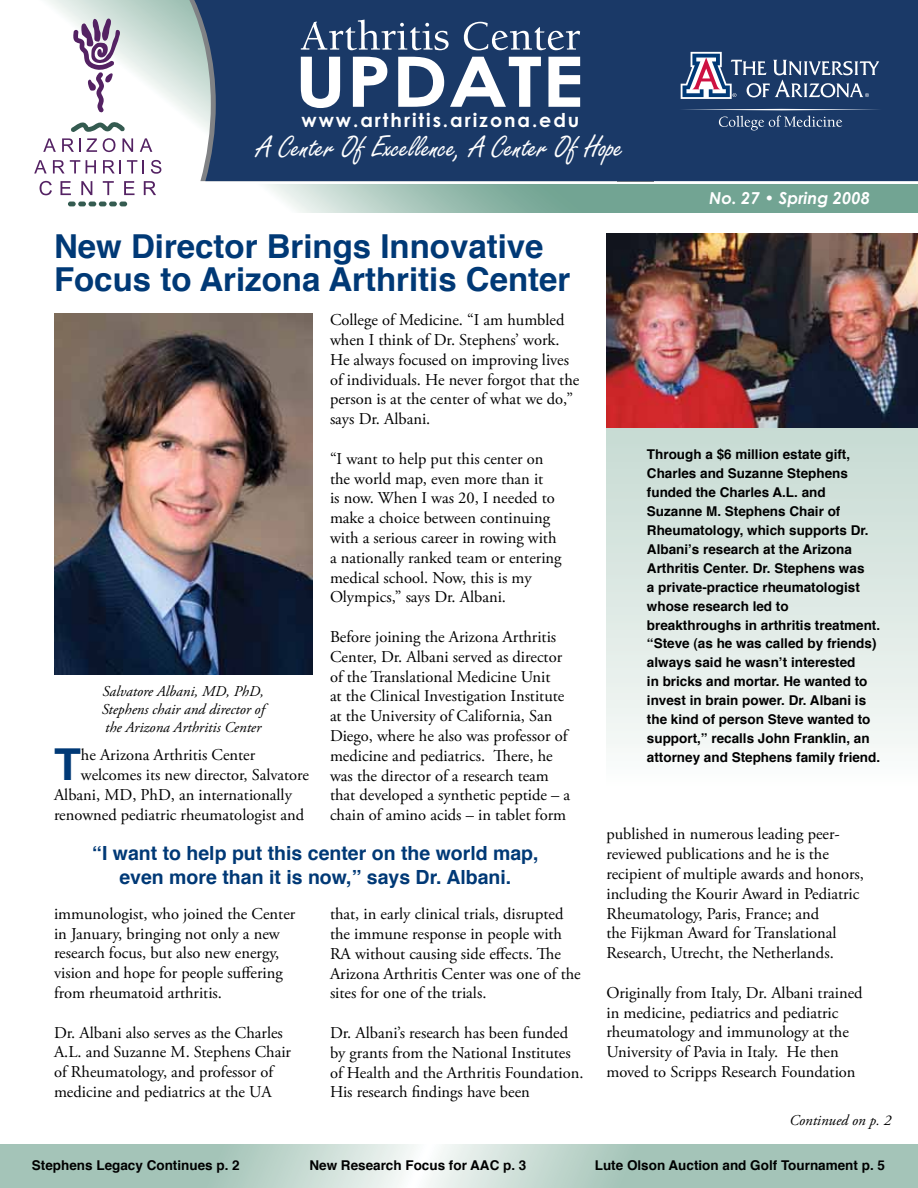
<style>
.page{position:relative;width:918px;height:1188px;background:#fff}
.page>*{position:absolute;margin:0;border:0;box-sizing:border-box;transform-origin:0 0}
.t1{font:700 43.95px "Helvetica";color:#003976}
.t2{font:700 33px/33px "Helvetica";color:#003976}
.t3{font:32.4px "Freestyle Script";letter-spacing:-.01em;color:#fff}
.t4{font:700 19.5px/24px "Helvetica";color:#003976;text-align:center}
.t5{font:700 19.05px "Century Gothic";letter-spacing:.1em;color:#fff}
.t6{font:16.5px/19.8px "Adobe Garamond Pro";color:#000}
.t7{font:italic 700 16.5px "Century Gothic";color:#fff}
.t8{font:italic 15px/18px "Adobe Garamond Pro";color:#000;text-align:justify}
.t9{font:700 13.5px/18.9px "Helvetica";color:#000}
</style>
<div class="page">
<svg style="left:606px;top:427px;width:312px;height:319px;background:#dce7e2"></svg>
<svg style="left:0;top:1144px;width:918px;height:44px;background:#b6d0c6"></svg>
<img style="left:54px;top:313px;width:258px;height:362px">
<img style="left:606px;top:234px;width:312px;height:193px">
<svg style="left:39px;top:185px;width:879px;height:28px"></svg>
<svg style="left:34px;top:0;width:149px;height:174px"></svg>
<div style="left:188px;top:0;width:730px;height:181px;background:#1a3967"></div>
<svg style="left:679px;top:109px;width:203px;height:1px"></svg>
<svg style="left:681px;top:52px;width:198px;height:47px;background:#52668a"></svg>
<svg style="left:719px;top:116px;width:123px;height:14px;background:#425c82"></svg>
<svg style="left:73px;top:18px;width:47px;height:95px"></svg>
<svg style="left:62px;top:121px;width:71px;height:31px"></svg>
<svg style="left:140px;top:138px;width:12px;height:14px"></svg>
<svg style="left:43px;top:138px;width:13px;height:14px"></svg>
<svg style="left:40px;top:181px;width:12px;height:14px"></svg>
<svg style="left:61px;top:181px;width:10px;height:14px"></svg>
<svg style="left:81px;top:181px;width:11px;height:14px"></svg>
<svg style="left:103px;top:181px;width:11px;height:14px"></svg>
<svg style="left:124px;top:181px;width:11px;height:14px"></svg>
<svg style="left:144px;top:181px;width:12px;height:14px"></svg>
<svg style="left:34px;top:160px;width:13px;height:13px"></svg>
<svg style="left:53px;top:160px;width:27px;height:13px"></svg>
<svg style="left:86px;top:160px;width:10px;height:13px"></svg>
<svg style="left:103px;top:160px;width:18px;height:13px"></svg>
<svg style="left:127px;top:160px;width:10px;height:13px"></svg>
<svg style="left:143px;top:160px;width:1px;height:13px"></svg>
<svg style="left:151px;top:160px;width:10px;height:14px"></svg>
<svg style="left:68px;top:202px;width:59px;height:4px"></svg>
<svg style="left:301px;top:20px;width:148px;height:30px;background:#4d6589"></svg>
<svg style="left:464px;top:22px;width:116px;height:28px;background:#4c6488"></svg>
<svg style="left:301px;top:57px;width:39px;height:51px"></svg>
<svg style="left:353px;top:57px;width:34px;height:50px"></svg>
<svg style="left:398px;top:57px;width:46px;height:50px"></svg>
<svg style="left:450px;top:57px;width:91px;height:50px"></svg>
<svg style="left:548px;top:57px;width:32px;height:50px"></svg>
<p class="t5" style="left:302px;top:105px;width:279px">www.arthritis.arizona.edu</p>
<h3 class="t3" style="left:257px;top:130px;width:368px">A Center Of Excellence, A Center Of Hope</h3>
<h2 class="t2" style="left:54px;top:231px;width:518px">New Director Brings Innovative<br>Focus to Arizona Arthritis Center</h2>
<p class="t8" style="left:102px;top:682px;width:164px">Salvatore Albani, MD, PhD, Stephens chair and director of the Arizona Arthritis Center</p>
<h1 class="t1" style="left:54px;top:729px;width:28px">T</h1>
<p class="t6" style="left:81px;top:746px;width:176px">he Arizona Arthritis Center</p>
<p class="t6" style="left:81px;top:766px;width:230px">welcomes its new director, Salvatore</p>
<p class="t6" style="left:54px;top:785px;width:239px">Albani, MD, PhD, an internationally</p>
<p class="t6" style="left:54px;top:805px;width:252px">renowned pediatric rheumatologist and</p>
<p class="t6" style="left:330px;top:311px;width:251px">College of Medicine. “I am humbled when I think of Dr. Stephens’ work.<br>He always focused on improving lives of individuals. He never forgot that the person is at the center of what we do,” says Dr. Albani.</p>
<p class="t6" style="left:330px;top:449px;width:233px">“I want to help put this center on the world map, even more than it<br>is now. When I was 20, I needed to make a choice between continuing with a serious career in rowing with a nationally ranked team or entering medical school. Now, this is my<br>Olympics,” says Dr. Albani.</p>
<p class="t6" style="left:330px;top:627px;width:242px">Before joining the Arizona Arthritis Center, Dr. Albani served as director of the Translational Medicine Unit<br>at the Clinical Investigation Institute at the University of California, San Diego, where he also was professor of medicine and pediatrics. There, he was the director of a research team that developed a synthetic peptide – a chain of amino acids – in tablet form</p>
<p class="t7" style="left:709px;top:185px;width:162px">No. 27 • Spring 2008</p>
<p class="t9" style="left:647px;top:445px;width:235px">Through a $6 million estate gift, Charles and Suzanne Stephens funded the Charles A.L. and Suzanne M. Stephens Chair of Rheumatology, which supports Dr.<br>Albani’s research at the Arizona Arthritis Center. Dr. Stephens was<br>a private-practice rheumatologist whose research led to breakthroughs in arthritis treatment. “Steve (as he was called by friends) always said he wasn’t interested<br>in bricks and mortar. He wanted to invest in brain power. Dr. Albani is the kind of person Steve wanted to support,” recalls John Franklin, an attorney and Stephens family friend.</p>
<p class="t4" style="left:92px;top:841px;width:448px">“I want to help put this center on the world map, even more than it is now,” says Dr. Albani.</p>
<p class="t6" style="left:54px;top:904px;width:243px">immunologist, who joined the Center in January, bringing not only a new research focus, but also new energy, vision and hope for people suffering from rheumatoid arthritis.</p>
<p class="t6" style="left:54px;top:1023px;width:239px">Dr. Albani also serves as the Charles A.L. and Suzanne M. Stephens Chair of Rheumatology, and professor of medicine and pediatrics at the UA</p>
<p class="t6" style="left:330px;top:905px;width:252px">that, in early clinical trials, disrupted the immune response in people with RA without causing side effects. The Arizona Arthritis Center was one of the sites for one of the trials.</p>
<p class="t6" style="left:330px;top:1023px;width:255px">Dr. Albani’s research has been funded by grants from the National Institutes of Health and the Arthritis Foundation.<br>His research findings have been</p>
<p class="t6" style="left:606px;top:825px;width:259px">published in numerous leading peer&shy;reviewed publications and he is the recipient of multiple awards and honors, including the Kourir Award in Pediatric Rheumatology, Paris, France; and<br>the Fijkman Award for Translational Research, Utrecht, the Netherlands.</p>
<p class="t6" style="left:606px;top:983px;width:258px">Originally from Italy, Dr. Albani trained in medicine, pediatrics and pediatric rheumatology and immunology at the University of Pavia in Italy. He then moved to Scripps Research Foundation</p>
<p class="t8" style="left:789px;top:1111px;width:103px">Continued on p. 2</p>
<p class="t9" style="left:32px;top:1156px;width:209px">Stephens Legacy Continues p. 2</p>
<p class="t9" style="left:309px;top:1156px;width:219px">New Research Focus for AAC p. 3</p>
<p class="t9" style="left:595px;top:1156px;width:292px">Lute Olson Auction and Golf Tournament p. 5</p>
</div>
